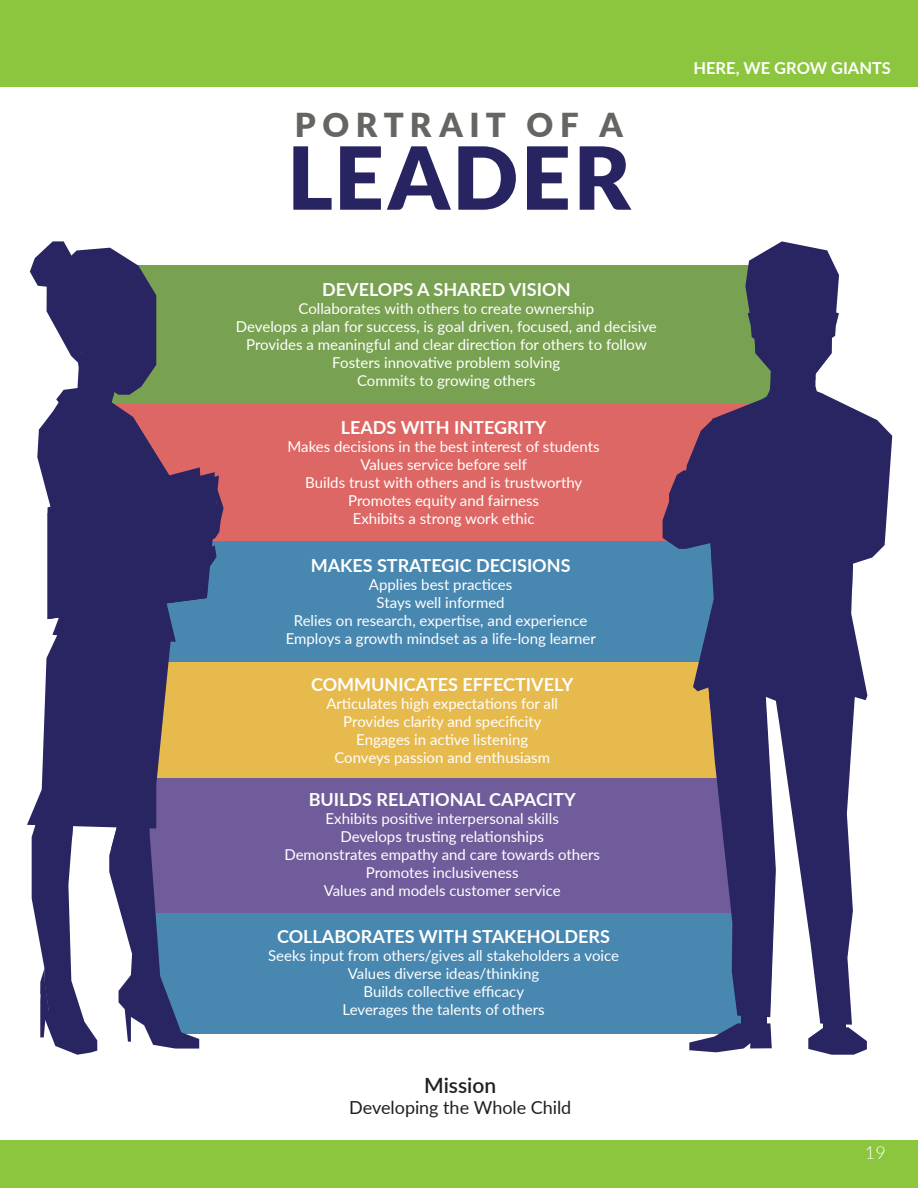
<style>
.page{position:relative;width:918px;height:1188px;background:#fff}
.page>*{position:absolute;margin:0;border:0;box-sizing:border-box;transform-origin:0 0}
.t1{font:900 87px "Lato";letter-spacing:.03em;color:#272461}
.t2{font:900 33px "Lato";letter-spacing:.2em;color:#656562}
.t3{font:600 21px "Lato";color:#231f20}
.t4{font:700 18px "Lato";color:#fff}
.t5{font:18px "Lato";color:#231f20}
.t6{font:300 18px "Lato";color:#fff}
.t7{font:700 16.5px "Lato";color:#fff}
.t8{font:15px "Lato";color:#fff}
</style>
<div class="page">
<div style="left:0;top:1140px;width:918px;height:48px;background:#8bc63e"></div>
<div style="left:0;top:0;width:918px;height:87px;background:#8bc63e"></div>
<div style="left:105px;top:265px;width:672px;height:139px;background:#78a151"></div>
<div style="left:87px;top:404px;width:696px;height:137px;background:#dd6764"></div>
<div style="left:105px;top:541px;width:659px;height:121px;background:#4887b0"></div>
<div style="left:130px;top:662px;width:627px;height:117px;background:#e7ba4e"></div>
<div style="left:138px;top:779px;width:608px;height:134px;background:#705c9b"></div>
<div style="left:153px;top:913px;width:593px;height:121px;background:#4887b0"></div>
<div style="left:824px;top:1018px;width:22px;height:18px;background:#292562"></div>
<svg style="left:689px;top:1023px;width:83px;height:29px"></svg>
<svg style="left:808px;top:1027px;width:59px;height:28px"></svg>
<svg style="left:663px;top:241px;width:229px;height:776px"></svg>
<svg style="left:27px;top:241px;width:197px;height:814px"></svg>
<p class="t2" style="left:295px;top:100px;width:330px">PORTRAIT OF A</p>
<p class="t1" style="left:287px;top:113px;width:345px">LEADER</p>
<p class="t4" style="left:322px;top:276px;width:250px">DEVELOPS A SHARED VISION</p>
<p class="t8" style="left:299px;top:298px;width:297px">Collaborates with others to create ownership</p>
<p class="t8" style="left:236px;top:316px;width:423px">Develops a plan for success, is goal driven, focused, and decisive</p>
<p class="t8" style="left:246px;top:334px;width:402px">Provides a meaningful and clear direction for others to follow</p>
<p class="t8" style="left:332px;top:352px;width:230px">Fosters innovative problem solving</p>
<p class="t8" style="left:357px;top:370px;width:180px">Commits to growing others</p>
<p class="t4" style="left:341px;top:414px;width:207px">LEADS WITH INTEGRITY</p>
<p class="t8" style="left:288px;top:436px;width:314px">Makes decisions in the best interest of students</p>
<p class="t8" style="left:360px;top:454px;width:168px">Values service before self</p>
<p class="t8" style="left:305px;top:472px;width:279px">Builds trust with others and is trustworthy</p>
<p class="t8" style="left:348px;top:490px;width:192px">Promotes equity and fairness</p>
<p class="t8" style="left:353px;top:508px;width:183px">Exhibits a strong work ethic</p>
<p class="t4" style="left:311px;top:552px;width:261px">MAKES STRATEGIC DECISIONS</p>
<p class="t8" style="left:369px;top:574px;width:145px">Applies best practices</p>
<p class="t8" style="left:377px;top:592px;width:130px">Stays well informed</p>
<p class="t8" style="left:294px;top:610px;width:295px">Relies on research, expertise, and experience</p>
<p class="t8" style="left:286px;top:628px;width:312px">Employs a growth mindset as a life-long learner</p>
<p class="t4" style="left:311px;top:672px;width:264px">COMMUNICATES EFFECTIVELY</p>
<p class="t8" style="left:326px;top:693px;width:233px">Articulates high expectations for all</p>
<p class="t8" style="left:343px;top:711px;width:200px">Provides clarity and specificity</p>
<p class="t8" style="left:356px;top:729px;width:174px">Engages in active listening</p>
<p class="t8" style="left:334px;top:747px;width:217px">Conveys passion and enthusiasm</p>
<p class="t4" style="left:309px;top:787px;width:269px">BUILDS RELATIONAL CAPACITY</p>
<p class="t8" style="left:326px;top:808px;width:235px">Exhibits positive interpersonal skills</p>
<p class="t8" style="left:340px;top:826px;width:205px">Develops trusting relationships</p>
<p class="t8" style="left:284px;top:844px;width:317px">Demonstrates empathy and care towards others</p>
<p class="t8" style="left:366px;top:862px;width:154px">Promotes inclusiveness</p>
<p class="t8" style="left:324px;top:880px;width:239px">Values and models customer service</p>
<p class="t4" style="left:277px;top:924px;width:334px">COLLABORATES WITH STAKEHOLDERS</p>
<p class="t8" style="left:268px;top:945px;width:353px">Seeks input from others/gives all stakeholders a voice</p>
<p class="t8" style="left:348px;top:963px;width:193px">Values diverse ideas/thinking</p>
<p class="t8" style="left:363px;top:981px;width:162px">Builds collective efficacy</p>
<p class="t8" style="left:343px;top:999px;width:203px">Leverages the talents of others</p>
<p class="t3" style="left:424px;top:1070px;width:73px">Mission</p>
<p class="t5" style="left:349px;top:1094px;width:224px">Developing the Whole Child</p>
<p class="t7" style="left:693px;top:56px;width:199px">HERE, WE GROW GIANTS</p>
<p class="t6" style="left:865px;top:1140px;width:22px">19</p>
</div>
